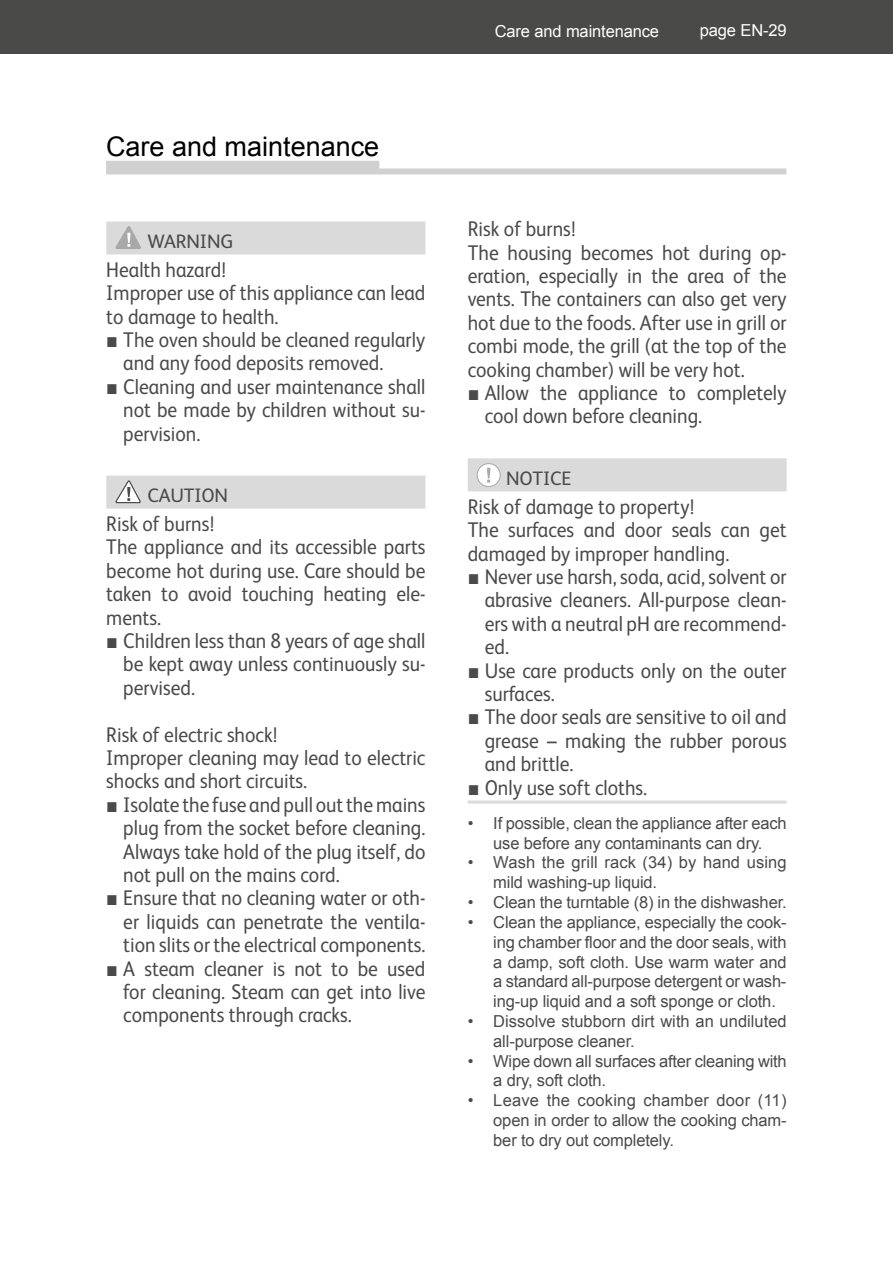
<style>
.page{position:relative;width:893px;height:1263px;background:#fff}
.page>*{position:absolute;margin:0;border:0;box-sizing:border-box;transform-origin:0 0}
.t1{font:27px "Arial";color:#000}
.t2{font:21.3px/23.4px "FS Albert";color:#4a4a49;scale:.92 1}
.t3{font:19.5px "FS Albert";letter-spacing:-.005em;color:#4a4a49}
.t4{font:16.5px/19.8px "Arial";letter-spacing:-.01em;color:#4a4a49;text-align:justify}
.t5{font:16.5px/19.8px "Arial";letter-spacing:.01em;color:#4a4a49}
.t6{font:16.5px "Arial";letter-spacing:-.01em;color:#fff}
.s1{font-family:"Arial"}
</style>
<div class="page">
<div style="left:0;top:0;width:893px;height:54px;background:#4a4a49"></div>
<div style="left:106px;top:161px;width:273px;height:12px;background:#d0d0d0"></div>
<div style="left:106px;top:168px;width:680px;height:6px;background:#d0d0d0"></div>
<div style="left:106px;top:221px;width:319px;height:33px;background:#dadada"></div>
<div style="left:106px;top:476px;width:319px;height:33px;background:#dadada"></div>
<svg style="left:116px;top:226px;width:25px;height:23px"></svg>
<svg style="left:116px;top:480px;width:25px;height:24px"></svg>
<div style="left:468px;top:458px;width:319px;height:33px;background:#dadada"></div>
<hr style="left:468px;top:800px;width:319px;height:3px;background:#dadada">
<div style="left:477px;top:464px;width:23px;height:23px;background:#fff;border-radius:50%"></div>
<div style="left:477px;top:463px;width:23px;height:24px;border:1px solid #a8a8a7;border-radius:50%"></div>
<svg style="left:487px;top:468px;width:3px;height:14px"></svg>
<p class="t1" style="left:106px;top:129px;width:275px">Care and maintenance</p>
<p class="t3" style="left:148px;top:228px;width:87px">WARNING</p>
<p class="t2" style="left:106px;top:257px;width:348px">Health hazard!<br>Improper use of this appliance can lead to damage to health.</p>
<p class="t2" style="left:123px;top:327px;width:330px;text-indent:-17px"><span class="s1">■</span> The oven should be cleaned regularly and any food deposits removed.</p>
<p class="t2" style="left:123px;top:374px;width:330px;text-align:justify;text-indent:-17px"><span class="s1">■</span> Cleaning and user maintenance shall not be made by children without su&shy;pervision.</p>
<p class="t3" style="left:147px;top:482px;width:82px">CAUTION</p>
<p class="t2" style="left:106px;top:511px;width:348px">Risk of burns!<br>The appliance and its accessible parts become hot during use. Care should be taken to avoid touching heating ele&shy;ments.</p>
<p class="t2" style="left:123px;top:628px;width:330px;text-align:justify;text-indent:-17px"><span class="s1">■</span> Children less than 8 years of age shall be kept away unless continuously su&shy;pervised.</p>
<p class="t2" style="left:106px;top:721px;width:348px">Risk of electric shock!<br>Improper cleaning may lead to electric shocks and short circuits.</p>
<p class="t2" style="left:123px;top:792px;width:330px;text-align:justify;text-indent:-17px"><span class="s1">■</span> Isolate the fuse and pull out the mains plug from the socket before cleaning.<br>Always take hold of the plug itself, do not pull on the mains cord.</p>
<p class="t2" style="left:123px;top:885px;width:330px;text-align:justify;text-indent:-17px"><span class="s1">■</span> Ensure that no cleaning water or oth&shy;er liquids can penetrate the ventila&shy;tion slits or the electrical components.</p>
<p class="t2" style="left:123px;top:955px;width:330px;text-align:justify;text-indent:-17px"><span class="s1">■</span> A steam cleaner is not to be used for cleaning. Steam can get into live components through cracks.</p>
<p class="t6" style="left:495px;top:21px;width:166px">Care and maintenance</p>
<p class="t6" style="left:700px;top:20px;width:88px">page EN-29</p>
<p class="t2" style="left:468px;top:216px;width:348px">Risk of burns!<br>The housing becomes hot during op&shy;eration, especially in the area of the vents. The containers can also get very hot due to the foods. After use in grill or combi mode, the grill (at the top of the cooking chamber) will be very hot.</p>
<p class="t2" style="left:485px;top:380px;width:330px;text-indent:-17px"><span class="s1">■</span> Allow the appliance to completely cool down before cleaning.</p>
<p class="t3" style="left:506px;top:465px;width:67px">NOTICE</p>
<p class="t2" style="left:468px;top:494px;width:348px">Risk of damage to property!<br>The surfaces and door seals can get damaged by improper handling.</p>
<p class="t2" style="left:485px;top:564px;width:330px;text-align:justify;text-indent:-17px"><span class="s1">■</span> Never use harsh, soda, acid, solvent or abrasive cleaners. All-purpose clean&shy;ers with a neutral pH are recommend&shy;ed.</p>
<p class="t2" style="left:485px;top:657px;width:330px;text-indent:-17px"><span class="s1">■</span> Use care products only on the outer surfaces.</p>
<p class="t2" style="left:485px;top:704px;width:330px;text-align:justify;text-indent:-17px"><span class="s1">■</span> The door seals are sensitive to oil and grease – making the rubber porous and brittle.</p>
<p class="t2" style="left:468px;top:774px;width:197px"><span class="s1">■</span> Only use soft cloths.</p>
<p class="t4" style="left:468px;top:813px;width:320px;text-align:center">• If possible, clean the appliance after each use before any contaminants can dry.</p>
<p class="t5" style="left:493px;top:853px;width:295px;text-indent:-26px">• Wash the grill rack (34) by hand using mild washing-up liquid.</p>
<p class="t4" style="left:468px;top:892px;width:320px">• Clean the turntable (8) in the dishwasher.</p>
<p class="t4" style="left:493px;top:912px;width:295px;text-indent:-26px">• Clean the appliance, especially the cook&shy;ing chamber floor and the door seals, with a damp, soft cloth. Use warm water and a standard all-purpose detergent or wash&shy;ing-up liquid and a soft sponge or cloth.</p>
<p class="t4" style="left:493px;top:1011px;width:295px;text-indent:-26px">• Dissolve stubborn dirt with an undiluted all-purpose cleaner.</p>
<p class="t4" style="left:493px;top:1051px;width:295px;text-indent:-26px">• Wipe down all surfaces after cleaning with a dry, soft cloth.</p>
<p class="t4" style="left:493px;top:1090px;width:295px;text-indent:-26px">• Leave the cooking chamber door (11) open in order to allow the cooking cham&shy;ber to dry out completely.</p>
</div>
